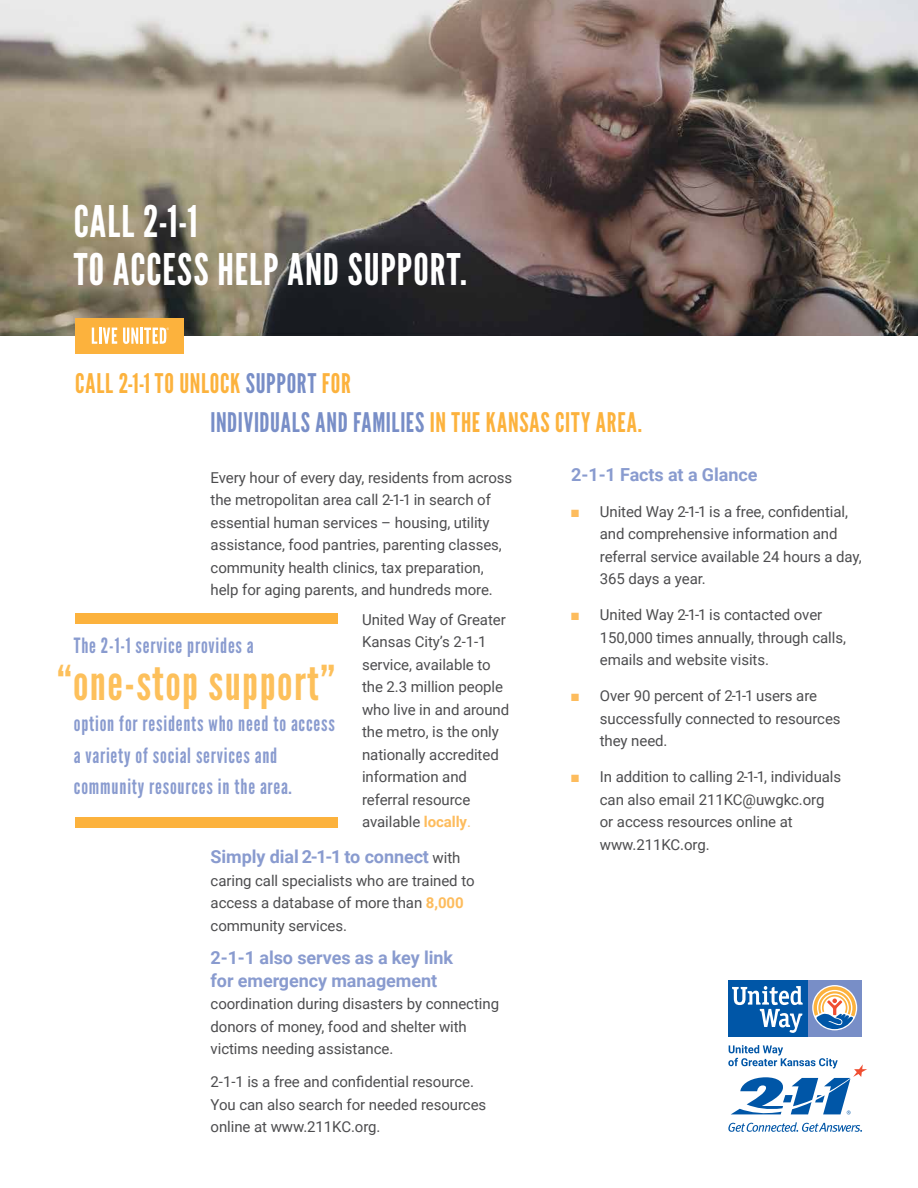
<style>
.page{position:relative;width:918px;height:1188px;background:#fff}
.page>*{position:absolute;margin:0;border:0;box-sizing:border-box;transform-origin:0 0}
.t1{font:48px "League Gothic";letter-spacing:.03em;color:#fdc05b}
.t2{font:43.5px/48px "League Gothic";letter-spacing:.025em;color:#fff}
.t3{font:27px/39px "League Gothic";letter-spacing:.03em;color:#fcb23d}
.t4{font:21px/31.5px "League Gothic";letter-spacing:.04em;color:#899bcf}
.t5{font:700 18px/22.5px "Roboto";letter-spacing:-.005em;color:#899bcf}
.t6{font:15px/22.5px "Roboto";letter-spacing:-.005em;color:#4d4d4f}
.s1{color:#788ec7}
.s2{color:#fdbc5d}
.s3{font-weight:700;color:#fdbc5d}
.s4{font-weight:400;font-size:15px;color:#4d4d4f}
</style>
<div class="page">
<div style="left:75px;top:817px;width:263px;height:10px;background:#fcb23d"></div>
<div style="left:75px;top:613px;width:263px;height:10px;background:#fcb23d"></div>
<img style="left:0;top:0;width:918px;height:336px">
<div style="left:75px;top:318px;width:108px;height:35px;background:#fcb23d"></div>
<svg style="left:92px;top:328px;width:25px;height:16px"></svg>
<svg style="left:123px;top:328px;width:15px;height:16px"></svg>
<hr style="left:140px;top:328px;width:3px;height:16px;background:#fff">
<svg style="left:144px;top:328px;width:25px;height:16px"></svg>
<svg style="left:728px;top:1122px;width:134px;height:10px"></svg>
<div style="left:807px;top:980px;width:55px;height:57px;background:#788ec7"></div>
<svg style="left:812px;top:985px;width:45px;height:45px"></svg>
<svg style="left:814px;top:986px;width:42px;height:43px;background:#b6afa7"></svg>
<div style="left:728px;top:980px;width:79px;height:57px;background:#0056a7"></div>
<svg style="left:732px;top:986px;width:71px;height:47px"></svg>
<svg style="left:728px;top:1045px;width:139px;height:70px"></svg>
<h2 class="t2" style="left:74px;top:198px;width:395px">CALL 2-1-1<br>TO ACCESS HELP AND SUPPORT.</h2>
<h3 class="t3" style="left:211px;top:364px;width:433px;text-indent:-135px">CALL 2-1-1 TO UNLOCK <span class="s1">SUPPORT</span> FOR<br><span class="s1">INDIVIDUALS AND FAMILIES</span> IN THE KANSAS CITY AREA.</h3>
<p class="t5" style="left:571px;top:463px;width:188px">2-1-1 Facts at a Glance</p>
<p class="t6" style="left:600px;top:500px;width:263px;text-indent:-29px"><span class="s2">■</span> United Way 2-1-1 is a free, confidential, and comprehensive information and referral service available 24 hours a day, 365 days a year.</p>
<p class="t6" style="left:600px;top:603px;width:248px;text-indent:-29px"><span class="s2">■</span> United Way 2-1-1 is contacted over<br>150,000 times annually, through calls, emails and website visits.</p>
<p class="t6" style="left:600px;top:684px;width:242px;text-indent:-29px"><span class="s2">■</span> Over 90 percent of 2-1-1 users are successfully connected to resources they need.</p>
<p class="t6" style="left:600px;top:765px;width:243px;text-indent:-29px"><span class="s2">■</span> In addition to calling 2-1-1, individuals can also email 211KC@uwgkc.org or access resources online at www.211KC.org.</p>
<p class="t6" style="left:211px;top:466px;width:303px">Every hour of every day, residents from across the metropolitan area call 2-1-1 in search of essential human services – housing, utility assistance, food pantries, parenting classes, community health clinics, tax preparation, help for aging parents, and hundreds more.</p>
<p class="t6" style="left:362px;top:608px;width:149px">United Way of Greater<br>Kansas City’s 2-1-1 service, available to the 2.3 million people who live in and around the metro, is the only nationally accredited information and referral resource available <span class="s3">locally</span><span class="s2">.</span></p>
<p class="t5" style="left:211px;top:845px;width:251px">Simply dial 2-1-1 to connect <span class="s4">with</span></p>
<p class="t6" style="left:211px;top:869px;width:265px">caring call specialists who are trained to access a database of more than <span class="s3">8,000 </span>community services.</p>
<p class="t5" style="left:211px;top:946px;width:244px">2-1-1 also serves as a key link for emergency management</p>
<p class="t6" style="left:211px;top:992px;width:290px">coordination during disasters by connecting donors of money, food and shelter with victims needing assistance.</p>
<p class="t6" style="left:211px;top:1070px;width:277px">2-1-1 is a free and confidential resource.<br>You can also search for needed resources online at www.211KC.org.</p>
<h3 class="t4" style="left:74px;top:630px;width:181px">The 2-1-1 service provides a</h3>
<h1 class="t1" style="left:57px;top:654px;width:280px">“one-stop support”</h1>
<h3 class="t4" style="left:74px;top:708px;width:262px">option for residents who need to access a variety of social services and community resources in the area.</h3>
</div>
